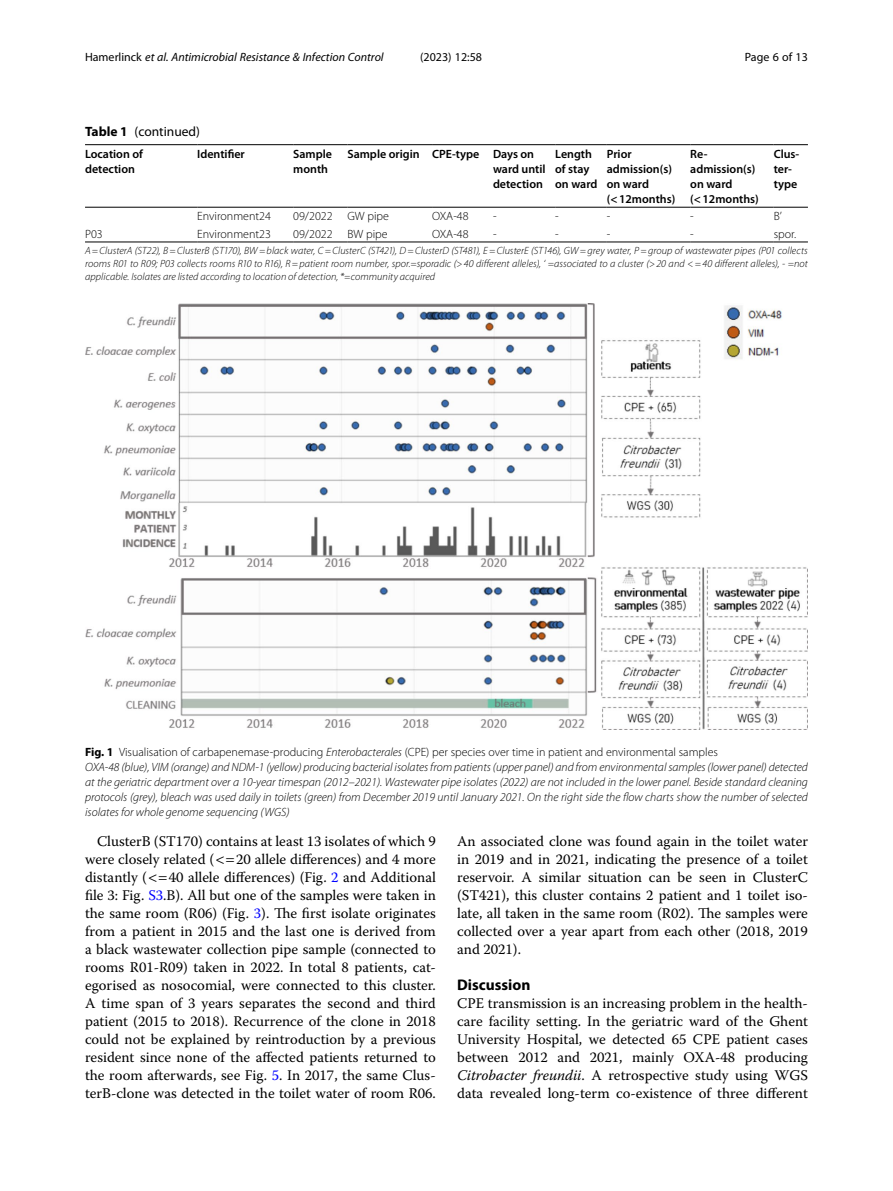
<style>
.page{position:relative;width:893px;height:1191px;background:#fff}
.page>*{position:absolute;margin:0;border:0;box-sizing:border-box;transform-origin:0 0}
.Head_1{font:700 15.45px "Myriad Pro";color:#000}
.Body_Text_Indent{font:14.7px/18px "Warnock Pro";color:#000;text-align:justify}
.Body_Text{font:14.7px/18px "Warnock Pro";color:#000;text-align:justify}
.Table_Continued{font:13.5px "Myriad Pro";color:#000}
.Figure_Caption{font:italic 300 12px/15px "Myriad Pro";color:#000;text-align:justify}
.Table_Head{font:600 12px/15px "Myriad Pro";color:#000}
.Figure_Caption-2{font:300 12px "Myriad Pro";color:#000}
.Table_Body{font:300 12px "Myriad Pro";color:#000}
.t1{font:italic 12px "Myriad Pro";color:#000}
.t2{font:12px "Myriad Pro";color:#000}
.Table_Footnote{font:italic 300 10.5px/12.8px "Myriad Pro";letter-spacing:.005em;color:#000;text-align:justify}
.s1{font-style:normal}
.s2{font-weight:700}
.s3{font-style:italic}
.s4{color:#00f}
</style>
<div class="page">
<img style="left:85px;top:304px;width:723px;height:425px">
<hr style="left:85px;top:207px;width:112px;height:1px;background:#000">
<hr style="left:197px;top:144px;width:96px;height:1px;background:#000">
<hr style="left:197px;top:207px;width:96px;height:1px;background:#000">
<hr style="left:293px;top:144px;width:54px;height:1px;background:#000">
<hr style="left:293px;top:207px;width:54px;height:1px;background:#000">
<hr style="left:347px;top:144px;width:85px;height:1px;background:#000">
<hr style="left:347px;top:207px;width:85px;height:1px;background:#000">
<hr style="left:432px;top:144px;width:61px;height:1px;background:#000">
<hr style="left:432px;top:207px;width:61px;height:1px;background:#000">
<hr style="left:493px;top:144px;width:62px;height:1px;background:#000">
<hr style="left:493px;top:207px;width:62px;height:1px;background:#000">
<hr style="left:555px;top:144px;width:52px;height:1px;background:#000">
<hr style="left:555px;top:207px;width:52px;height:1px;background:#000">
<hr style="left:607px;top:144px;width:83px;height:1px;background:#000">
<hr style="left:607px;top:207px;width:83px;height:1px;background:#000">
<hr style="left:690px;top:144px;width:84px;height:1px;background:#000">
<hr style="left:690px;top:207px;width:84px;height:1px;background:#000">
<hr style="left:774px;top:144px;width:34px;height:1px;background:#000">
<hr style="left:774px;top:207px;width:34px;height:1px;background:#000">
<hr style="left:197px;top:242px;width:96px;height:1px;background:#000">
<hr style="left:293px;top:242px;width:54px;height:1px;background:#000">
<hr style="left:347px;top:242px;width:85px;height:1px;background:#000">
<hr style="left:432px;top:242px;width:61px;height:1px;background:#000">
<hr style="left:493px;top:242px;width:62px;height:1px;background:#000">
<hr style="left:555px;top:242px;width:52px;height:1px;background:#000">
<hr style="left:607px;top:242px;width:83px;height:1px;background:#000">
<hr style="left:690px;top:242px;width:84px;height:1px;background:#000">
<hr style="left:774px;top:242px;width:34px;height:1px;background:#000">
<hr style="left:85px;top:242px;width:112px;height:1px;background:#000">
<hr style="left:85px;top:144px;width:112px;height:1px;background:#000">
<p class="t1" style="left:85px;top:50px;width:300px"><span class="s1">Hamerlinck</span> et al. Antimicrobial Resistance &amp; Infection Control</p>
<p class="t2" style="left:420px;top:50px;width:63px">(2023) 12:58</p>
<p class="t2" style="left:745px;top:50px;width:65px">Page 6 of 13</p>
<p class="Table_Continued" style="left:85px;top:123px;width:116px"><span class="s2">Table 1</span> (continued)</p>
<p class="Table_Head" style="left:85px;top:146px;width:59px">Location of</p>
<p class="Table_Head" style="left:85px;top:161px;width:51px">detection</p>
<p class="Table_Head" style="left:197px;top:146px;width:49px">Identifier</p>
<p class="Table_Head" style="left:293px;top:146px;width:40px">Sample month</p>
<p class="Table_Head" style="left:347px;top:146px;width:74px">Sample origin</p>
<p class="Table_Head" style="left:432px;top:146px;width:49px">CPE-type</p>
<p class="Table_Head" style="left:493px;top:146px;width:54px">Days on ward until detection</p>
<p class="Table_Head" style="left:555px;top:146px;width:44px">Length of stay on ward</p>
<p class="Table_Head" style="left:607px;top:146px;width:67px">Prior admission(s)</p>
<p class="Table_Head" style="left:607px;top:176px;width:70px">on ward (&lt;12months)</p>
<p class="Table_Head" style="left:690px;top:146px;width:19px">Re-</p>
<p class="Table_Head" style="left:690px;top:161px;width:67px">admission(s)</p>
<p class="Table_Head" style="left:690px;top:176px;width:70px">on ward (&lt;12months)</p>
<p class="Table_Head" style="left:774px;top:146px;width:27px">Clus&shy;ter&shy;type</p>
<p class="Table_Body" style="left:197px;top:210px;width:75px">Environment24</p>
<p class="Table_Body" style="left:293px;top:210px;width:41px">09/2022</p>
<p class="Table_Body" style="left:347px;top:210px;width:43px">GW pipe</p>
<p class="Table_Body" style="left:432px;top:210px;width:38px">OXA-48</p>
<p class="Table_Body" style="left:493px;top:210px;width:5px">-</p>
<p class="Table_Body" style="left:555px;top:210px;width:5px">-</p>
<p class="Table_Body" style="left:607px;top:210px;width:5px">-</p>
<p class="Table_Body" style="left:690px;top:210px;width:5px">-</p>
<p class="Table_Body" style="left:774px;top:210px;width:10px">B’</p>
<p class="Table_Body" style="left:85px;top:227px;width:19px">P03</p>
<p class="Table_Body" style="left:197px;top:227px;width:75px">Environment23</p>
<p class="Table_Body" style="left:293px;top:227px;width:41px">09/2022</p>
<p class="Table_Body" style="left:347px;top:227px;width:42px">BW pipe</p>
<p class="Table_Body" style="left:432px;top:227px;width:38px">OXA-48</p>
<p class="Table_Body" style="left:493px;top:227px;width:5px">-</p>
<p class="Table_Body" style="left:555px;top:227px;width:5px">-</p>
<p class="Table_Body" style="left:607px;top:227px;width:5px">-</p>
<p class="Table_Body" style="left:690px;top:227px;width:5px">-</p>
<p class="Table_Body" style="left:774px;top:227px;width:24px">spor.</p>
<p class="Table_Footnote" style="left:85px;top:244px;width:724px">A=ClusterA (ST22), B=ClusterB (ST170), BW=black water, C=ClusterC (ST421), D=ClusterD (ST481), E=ClusterE (ST146), GW=grey water, P=group of wastewater pipes (P01 collects rooms R01 to R09; P03 collects rooms R10 to R16), R=patient room number, spor.=sporadic (&gt;40 different alleles), ‘ =associated to a cluster (&gt;20 and &lt;=40 different alleles), - =not applicable. Isolates are listed according to location of detection, *=community acquired</p>
<p class="Figure_Caption-2" style="left:85px;top:746px;width:634px"><span class="s2">Fig. 1</span> Visualisation of carbapenemase-producing <span class="s3">Enterobacterales</span> (CPE) per species over time in patient and environmental samples</p>
<p class="Figure_Caption" style="left:85px;top:760px;width:724px">OXA-48 (blue), VIM (orange) and NDM-1 (yellow) producing bacterial isolates from patients (upper panel) and from environmental samples (lower panel) detected at the geriatric department over a 10-year timespan (2012–2021). Wastewater pipe isolates (2022) are not included in the lower panel. Beside standard cleaning protocols (grey), bleach was used daily in toilets (green) from December 2019 until January 2021. On the right side the flow charts show the number of selected isolates for whole genome sequencing (WGS)</p>
<p class="Body_Text_Indent" style="left:85px;top:832px;width:352px;text-indent:12px">ClusterB (ST170) contains at least 13 isolates of which 9 were closely related (</p>
<p class="Body_Text_Indent" style="left:236px;top:850px;width:201px">20 allele differences) and 4 more</p>
<p class="Body_Text_Indent" style="left:85px;top:868px;width:352px;text-indent:84px">40 allele differences) (Fig. <span class="s4">2</span> and Additional file 3: Fig. <span class="s4">S3</span>.B). All but one of the samples were taken in the same room (R06) (Fig. <span class="s4">3</span>). The first isolate originates from a patient in 2015 and the last one is derived from a black wastewater collection pipe sample (connected to rooms R01-R09) taken in 2022. In total 8 patients, cat&shy;egorised as nosocomial, were connected to this cluster.<br>A time span of 3 years separates the second and third patient (2015 to 2018). Recurrence of the clone in 2018 could not be explained by reintroduction by a previous resident since none of the affected patients returned to the room afterwards, see Fig. <span class="s4">5</span>. In 2017, the same Clus&shy;terB-clone was detected in the toilet water of room R06.</p>
<p class="Body_Text_Indent" style="left:85px;top:868px;width:64px">distantly (</p>
<p class="Body_Text_Indent" style="left:457px;top:832px;width:352px">An associated clone was found again in the toilet water in 2019 and in 2021, indicating the presence of a toilet reservoir. A similar situation can be seen in ClusterC (ST421), this cluster contains 2 patient and 1 toilet iso&shy;late, all taken in the same room (R02). The samples were collected over a year apart from each other (2018, 2019 and 2021).</p>
<p class="Head_1" style="left:457px;top:975px;width:75px">Discussion</p>
<p class="Body_Text" style="left:457px;top:994px;width:352px">CPE transmission is an increasing problem in the health&shy;care facility setting. In the geriatric ward of the Ghent University Hospital, we detected 65 CPE patient cases between 2012 and 2021, mainly OXA-48 producing <span class="s3">Citrobacter freundii</span>. A retrospective study using WGS data revealed long-term co-existence of three different</p>
</div>
